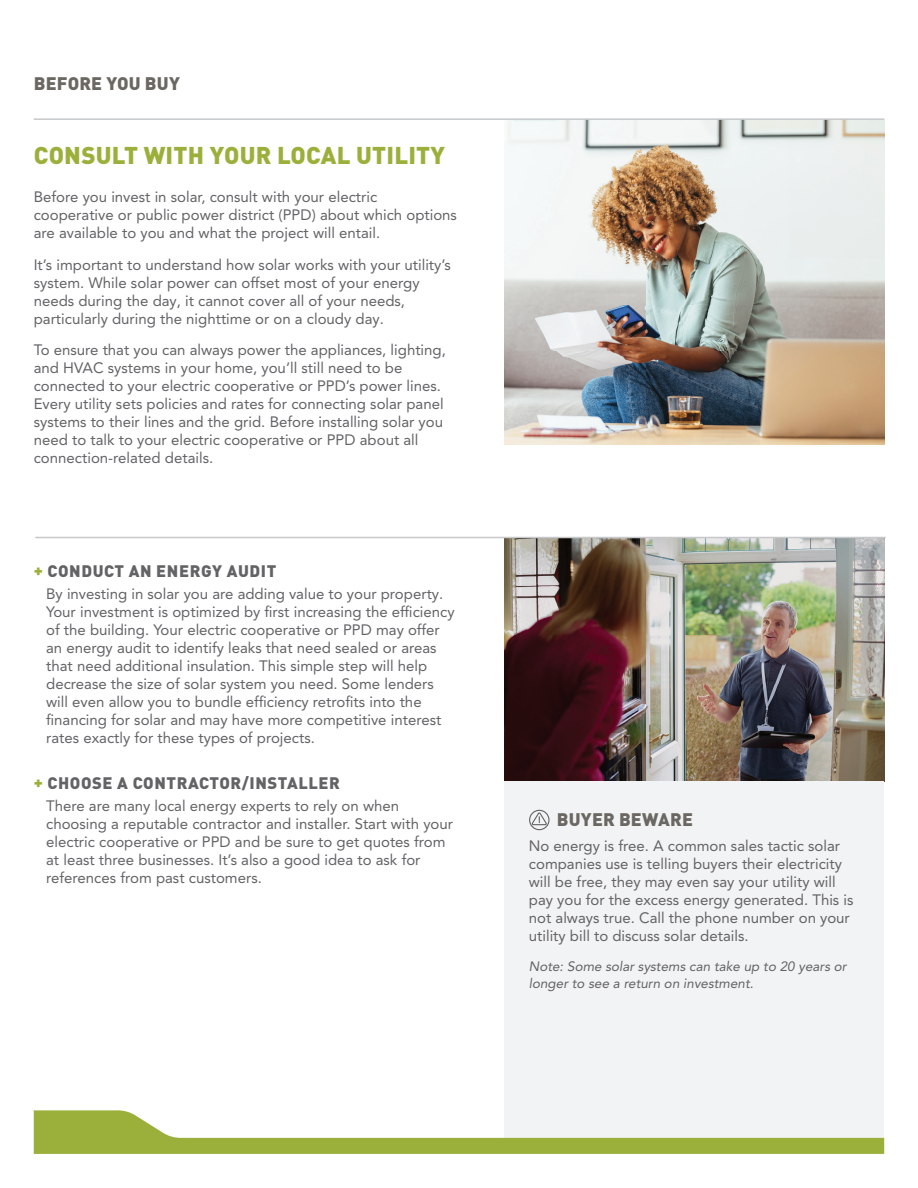
<style>
.page{position:relative;width:918px;height:1188px;background:#fff}
.page>*{position:absolute;margin:0;border:0;box-sizing:border-box;transform-origin:0 0}
.t1{font:900 24px "DIN Pro";letter-spacing:.01em;color:#9bb03b}
.t2{font:900 18px "DIN Pro";letter-spacing:.01em;color:#6b6863}
.t3{font:900 16.5px "DIN Pro";letter-spacing:.035em;color:#636366}
.t4{font:15px/18px "Avenir LT Pro";color:#636366}
.t5{font:italic 13.5px/16.5px "Avenir LT Pro";color:#636366}
.s1{color:#9bb03b}
</style>
<div class="page">
<img style="left:505px;top:120px;width:379px;height:325px">
<img style="left:505px;top:538px;width:379px;height:244px">
<hr style="left:35px;top:537px;width:851px;height:1px;background:#c7c8ca">
<div style="left:505px;top:782px;width:379px;height:356px;background:#f2f3f4"></div>
<svg style="left:529px;top:809px;width:21px;height:22px"></svg>
<hr style="left:34px;top:118px;width:850px;height:2px;background:#c7c8ca">
<svg style="left:34px;top:1110px;width:850px;height:44px"></svg>
<p class="t2" style="left:34px;top:71px;width:148px">BEFORE YOU BUY</p>
<h1 class="t1" style="left:34px;top:139px;width:413px">CONSULT WITH YOUR LOCAL UTILITY</h1>
<p class="t4" style="left:34px;top:188px;width:425px">Before you invest in solar, consult with your electric cooperative or public power district (PPD) about which options are available to you and what the project will entail.</p>
<p class="t4" style="left:34px;top:256px;width:419px">It’s important to understand how solar works with your utility’s system. While solar power can offset most of your energy needs during the day, it cannot cover all of your needs, particularly during the nighttime or on a cloudy day.</p>
<p class="t4" style="left:34px;top:341px;width:414px">To ensure that you can always power the appliances, lighting, and HVAC systems in your home, you’ll still need to be connected to your electric cooperative or PPD’s power lines.<br>Every utility sets policies and rates for connecting solar panel systems to their lines and the grid. Before installing solar you need to talk to your electric cooperative or PPD about all connection-related details.</p>
<p class="t3" style="left:34px;top:560px;width:244px"><span class="s1">+</span> CONDUCT AN ENERGY AUDIT</p>
<p class="t4" style="left:46px;top:585px;width:410px">By investing in solar you are adding value to your property.<br>Your investment is optimized by first increasing the efficiency of the building. Your electric cooperative or PPD may offer an energy audit to identify leaks that need sealed or areas that need additional insulation. This simple step will help decrease the size of solar system you need. Some lenders will even allow you to bundle efficiency retrofits into the financing for solar and may have more competitive interest rates exactly for these types of projects.</p>
<p class="t3" style="left:34px;top:772px;width:308px"><span class="s1">+</span> CHOOSE A CONTRACTOR/INSTALLER</p>
<p class="t4" style="left:46px;top:797px;width:408px">There are many local energy experts to rely on when choosing a reputable contractor and installer. Start with your electric cooperative or PPD and be sure to get quotes from at least three businesses. It’s also a good idea to ask for references from past customers.</p>
<p class="t2" style="left:557px;top:808px;width:138px">BUYER BEWARE</p>
<p class="t4" style="left:529px;top:837px;width:326px">No energy is free. A common sales tactic solar companies use is telling buyers their electricity will be free, they may even say your utility will pay you for the excess energy generated. This is not always true. Call the phone number on your utility bill to discuss solar details.</p>
<p class="t5" style="left:529px;top:958px;width:319px">Note: Some solar systems can take up to 20 years or longer to see a return on investment.</p>
</div>
